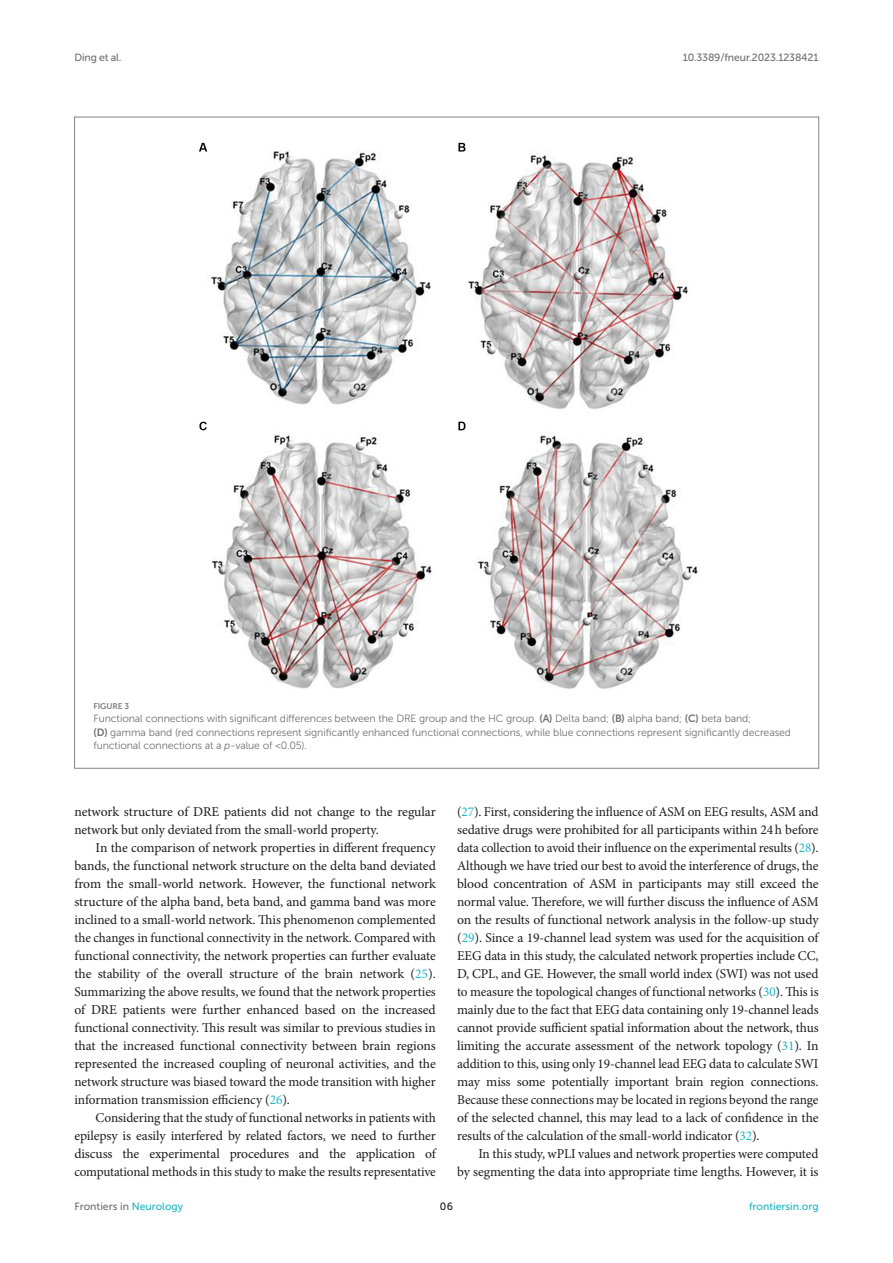
<style>
.page{position:relative;width:893px;height:1263px;background:#fff}
.page>*{position:absolute;margin:0;border:0;box-sizing:border-box;transform-origin:0 0}
.TEXT{font:13.5px/18px "Minion Pro";letter-spacing:-.01em;color:#1b1c1b;text-align:justify}
.FIG_LEG{font:10.5px/13.5px "Museo Sans 300";letter-spacing:-.01em;color:#706f70}
.t1{font:10.5px "Museo Sans 500";letter-spacing:-.015em;color:#706f70}
.t2{font:10.5px "Museo Sans 500";color:#1db5c3}
.t3{font:10.5px "Museo Sans 500";color:#1b1c1b}
.FIG_HD{font:8.25px "Museo Sans 700";letter-spacing:-.01em;color:#7e7f7f}
.s1{font-family:"Museo Sans 700"}
.s2{font-style:italic}
.s3{color:#1db5c3}
</style>
<div class="page">
<img style="left:199px;top:142px;width:499px;height:547px">
<p class="t1" style="left:74px;top:51px;width:49px">Ding et al.</p>
<p class="t1" style="left:683px;top:51px;width:137px">10.3389/fneur.2023.1238421</p>
<p class="FIG_HD" style="left:94px;top:701px;width:37px">FIGURE 3</p>
<p class="FIG_LEG" style="left:94px;top:712px;width:699px">Functional connections with significant differences between the DRE group and the HC group. <span class="s1">(A)</span> Delta band; <span class="s1">(B)</span> alpha band; <span class="s1">(C)</span> beta band;<br><span class="s1">(D)</span> gamma band (red connections represent significantly enhanced functional connections, while blue connections represent significantly decreased functional connections at a <span class="s2">p-</span>value of &lt;0.05).</p>
<p class="TEXT" style="left:74px;top:803px;width:363px">network structure of DRE patients did not change to the regular network but only deviated from the small-world property.</p>
<p class="TEXT" style="left:74px;top:839px;width:363px;text-indent:21px">In the comparison of network properties in different frequency bands, the functional network structure on the delta band deviated from the small-world network. However, the functional network structure of the alpha band, beta band, and gamma band was more inclined to a small-world network. This phenomenon complemented the changes in functional connectivity in the network. Compared with functional connectivity, the network properties can further evaluate the stability of the overall structure of the brain network (<span class="s3">25</span>).<br>Summarizing the above results, we found that the network properties of DRE patients were further enhanced based on the increased functional connectivity. This result was similar to previous studies in that the increased functional connectivity between brain regions represented the increased coupling of neuronal activities, and the network structure was biased toward the mode transition with higher information transmission efficiency (<span class="s3">26</span>).</p>
<p class="TEXT" style="left:74px;top:1109px;width:363px;text-indent:21px">Considering that the study of functional networks in patients with epilepsy is easily interfered by related factors, we need to further discuss the experimental procedures and the application of computational methods in this study to make the results representative</p>
<p class="TEXT" style="left:457px;top:803px;width:363px">(<span class="s3">27</span>). First, considering the influence of ASM on EEG results, ASM and sedative drugs were prohibited for all participants within 24h before data collection to avoid their influence on the experimental results (<span class="s3">28</span>).<br>Although we have tried our best to avoid the interference of drugs, the blood concentration of ASM in participants may still exceed the normal value. Therefore, we will further discuss the influence of ASM on the results of functional network analysis in the follow-up study (<span class="s3">29</span>). Since a 19-channel lead system was used for the acquisition of EEG data in this study, the calculated network properties include CC, D, CPL, and GE. However, the small world index (SWI) was not used to measure the topological changes of functional networks (<span class="s3">30</span>). This is mainly due to the fact that EEG data containing only 19-channel leads cannot provide sufficient spatial information about the network, thus limiting the accurate assessment of the network topology (<span class="s3">31</span>). In addition to this, using only 19-channel lead EEG data to calculate SWI may miss some potentially important brain region connections.<br>Because these connections may be located in regions beyond the range of the selected channel, this may lead to a lack of confidence in the results of the calculation of the small-world indicator (<span class="s3">32</span>).</p>
<p class="TEXT" style="left:457px;top:1145px;width:363px;text-align:right">In this study, wPLI values and network properties were computed<br>by segmenting the data into appropriate time lengths. However, it is</p>
<p class="t1" style="left:74px;top:1200px;width:110px">Frontiers in <span class="s3">Neurology</span></p>
<p class="t3" style="left:440px;top:1200px;width:15px">06</p>
<p class="t2" style="left:749px;top:1200px;width:71px">frontiersin.org</p>
</div>
